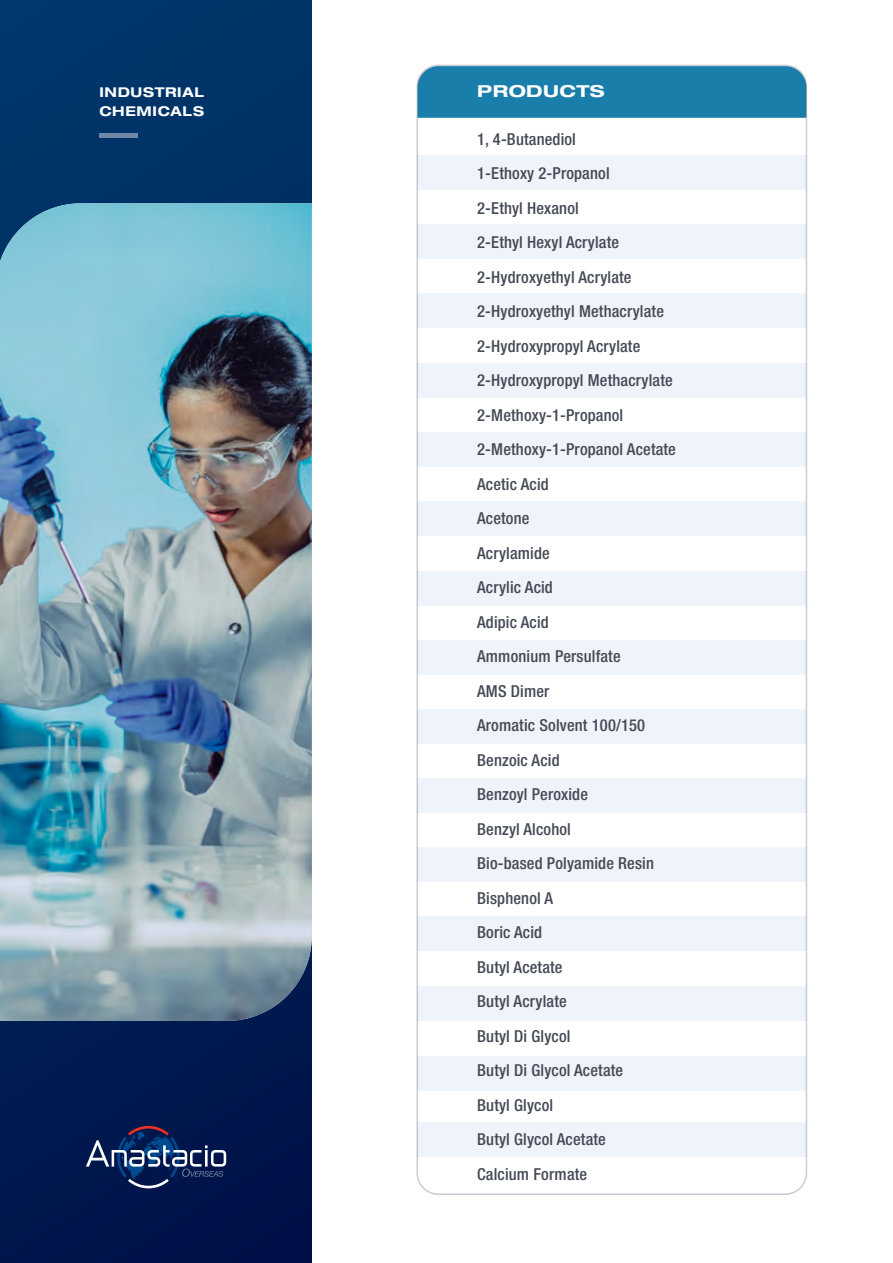
<style>
.page{position:relative;width:893px;height:1263px;background:#fff}
.page>*{position:absolute;margin:0;border:0;box-sizing:border-box;transform-origin:0 0}
.t1{font:500 condensed 16.5px/34.5px "Helvetica Neue";letter-spacing:.01em;color:#444a55}
.t2{font:700 expanded 16.5px "Helvetica Neue";letter-spacing:.025em;color:#fff;scale:1.1 1}
.t3{font:700 expanded 13.5px/19.2px "Helvetica Neue";letter-spacing:.05em;color:#fff}
</style>
<div class="page">
<svg style="left:0;top:0;width:312px;height:1263px;background:#00245a"></svg>
<img style="left:0;top:203px;width:312px;height:818px">
<svg style="left:86px;top:1126px;width:140px;height:62px;background:#233968"></svg>
<div style="left:99px;top:133px;width:39px;height:5px;background:#7087a8"></div>
<div style="left:418px;top:66px;width:388px;height:52px;background:#1a7eab"></div>
<div style="left:418px;top:155px;width:388px;height:35px;background:#eaeff9"></div>
<div style="left:418px;top:363px;width:388px;height:34px;background:#eaeff9"></div>
<div style="left:418px;top:571px;width:388px;height:35px;background:#eaeff9"></div>
<div style="left:418px;top:778px;width:388px;height:35px;background:#eaeff9"></div>
<div style="left:418px;top:986px;width:388px;height:35px;background:#eaeff9"></div>
<div style="left:418px;top:293px;width:388px;height:35px;background:#eaeff9"></div>
<div style="left:418px;top:501px;width:388px;height:35px;background:#eaeff9"></div>
<div style="left:418px;top:709px;width:388px;height:35px;background:#eaeff9"></div>
<div style="left:418px;top:916px;width:388px;height:35px;background:#eaeff9"></div>
<div style="left:418px;top:224px;width:388px;height:35px;background:#eaeff9"></div>
<div style="left:418px;top:432px;width:388px;height:35px;background:#eaeff9"></div>
<div style="left:418px;top:640px;width:388px;height:35px;background:#eaeff9"></div>
<div style="left:418px;top:847px;width:388px;height:35px;background:#eaeff9"></div>
<div style="left:418px;top:1056px;width:388px;height:35px;background:#eaeff9"></div>
<div style="left:418px;top:1122px;width:388px;height:35px;background:#eaeff9"></div>
<p class="t3" style="left:99px;top:82px;width:106px">INDUSTRIAL<br>CHEMICALS</p>
<p class="t2" style="left:477px;top:81px;width:117px">PRODUCTS</p>
<p class="t1" style="left:477px;top:121px;width:200px">1, 4-Butanediol<br>1-Ethoxy 2-Propanol<br>2-Ethyl Hexanol<br>2-Ethyl Hexyl Acrylate<br>2-Hydroxyethyl Acrylate<br>2-Hydroxyethyl Methacrylate<br>2-Hydroxypropyl Acrylate<br>2-Hydroxypropyl Methacrylate<br>2-Methoxy-1-Propanol<br>2-Methoxy-1-Propanol Acetate<br>Acetic Acid<br>Acetone<br>Acrylamide<br>Acrylic Acid<br>Adipic Acid<br>Ammonium Persulfate<br>AMS Dimer<br>Aromatic Solvent 100/150<br>Benzoic Acid<br>Benzoyl Peroxide<br>Benzyl Alcohol<br>Bio-based Polyamide Resin<br>Bisphenol A<br>Boric Acid<br>Butyl Acetate<br>Butyl Acrylate<br>Butyl Di Glycol<br>Butyl Di Glycol Acetate<br>Butyl Glycol<br>Butyl Glycol Acetate<br>Calcium Formate</p>
</div>
